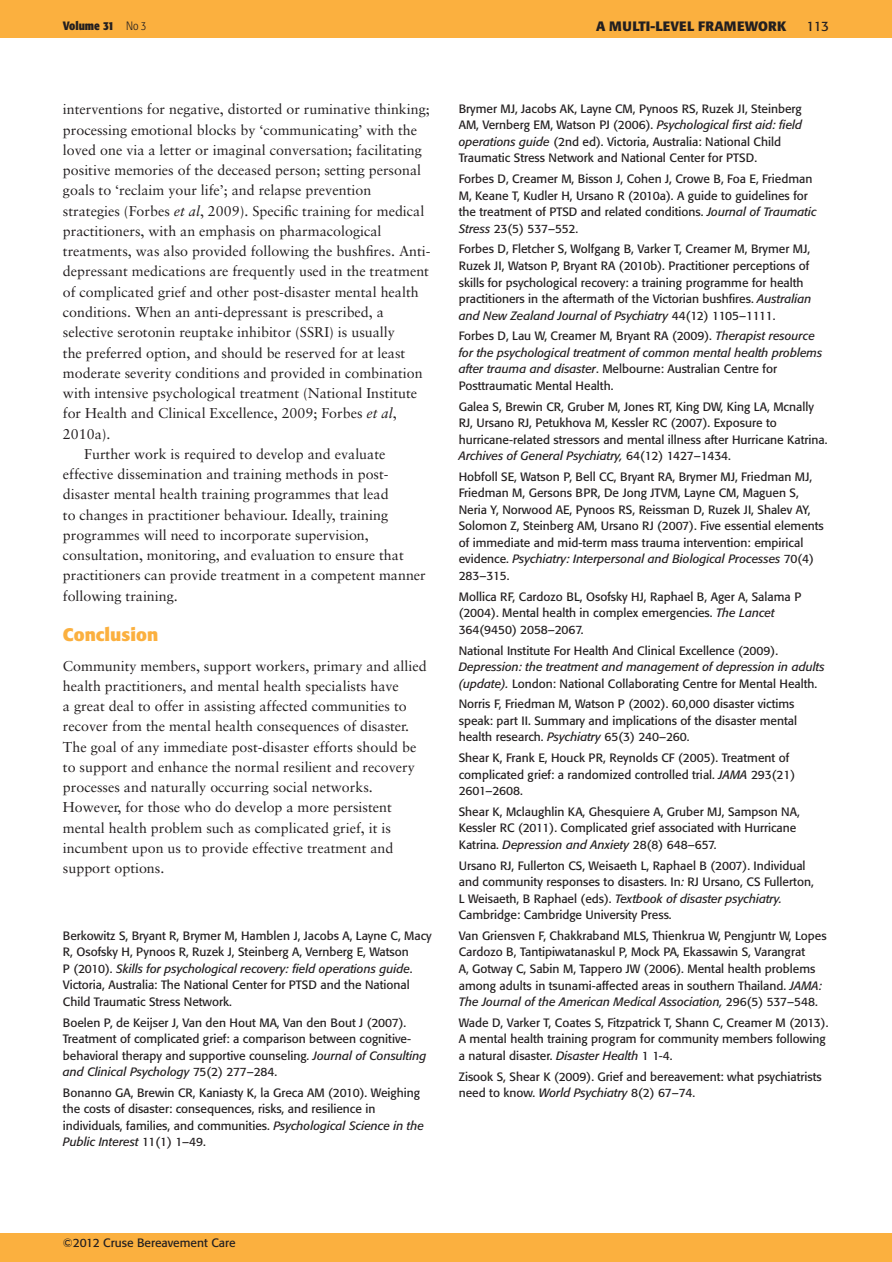
<style>
.page{position:relative;width:892px;height:1262px;background:#fff}
.page>*{position:absolute;margin:0;border:0;box-sizing:border-box;transform-origin:0 0}
.t1{font:700 18px "Formata";color:#fbb03f}
.t2{font:14.25px/20.2px "Sabon";color:#231f20}
.t3{font:700 13.5px "Formata";color:#231f20}
.t4{font:13.5px "Formata";color:#231f20}
.t5{font:12px/16.5px "Formata";color:#231f20}
.t6{font:italic 12px/16.5px "Formata";color:#231f20}
.t7{font:700 condensed 12px "Formata";color:#231f20}
.s1{font-weight:300}
.s2{font-style:italic}
.s3{font-style:normal}
</style>
<div class="page">
<div style="left:0;top:0;width:891px;height:37px;background:#fbb03f"></div>
<div style="left:0;top:1232px;width:891px;height:29px;background:#fbb03f"></div>
<p class="t7" style="left:63px;top:18px;width:85px">Volume 31 <span class="s1">No 3</span></p>
<p class="t3" style="left:596px;top:18px;width:68px">A MULTI-LEVEL</p>
<p class="t3" style="left:698px;top:18px;width:11px">FRAME</p>
<p class="t3" style="left:744px;top:18px;width:24px">WORK</p>
<p class="t4" style="left:806px;top:18px;width:24px">113</p>
<p class="t2" style="left:63px;top:99px;width:368px">interventions for negative, distorted or ruminative thinking;</p>
<p class="t2" style="left:63px;top:119px;width:355px">processing emotional blocks by ‘communicating’ with the</p>
<p class="t2" style="left:63px;top:140px;width:360px">loved one via a letter or imaginal conversation; facilitating</p>
<p class="t2" style="left:63px;top:160px;width:359px">positive memories of the deceased person; setting personal</p>
<p class="t2" style="left:63px;top:180px;width:310px">goals to ‘reclaim your life’; and relapse prevention</p>
<p class="t2" style="left:63px;top:200px;width:363px">strategies (Forbes <span class="s2">et al</span>, 2009). Specific training for medical</p>
<p class="t2" style="left:63px;top:221px;width:320px">practitioners, with an emphasis on pharmacological</p>
<p class="t2" style="left:63px;top:241px;width:369px">treatments, was also provided following the bushfires. Anti-</p>
<p class="t2" style="left:63px;top:261px;width:367px">depressant medications are frequently used in the treatment</p>
<p class="t2" style="left:63px;top:281px;width:357px">of complicated grief and other post-disaster mental health</p>
<p class="t2" style="left:63px;top:302px;width:322px">conditions. When an anti-depressant is prescribed, a</p>
<p class="t2" style="left:63px;top:322px;width:333px">selective serotonin reuptake inhibitor (SSRI) is usually</p>
<p class="t2" style="left:63px;top:342px;width:344px">the preferred option, and should be reserved for at least</p>
<p class="t2" style="left:63px;top:362px;width:361px">moderate severity conditions and provided in combination</p>
<p class="t2" style="left:63px;top:383px;width:355px">with intensive psychological treatment (National Institute</p>
<p class="t2" style="left:63px;top:403px;width:335px">for Health and Clinical Excellence, 2009; Forbes <span class="s2">et al</span>,</p>
<p class="t2" style="left:63px;top:423px;width:49px">2010a).</p>
<p class="t2" style="left:84px;top:443px;width:302px">Further work is required to develop and evaluate</p>
<p class="t2" style="left:63px;top:464px;width:327px">effective dissemination and training methods in post-</p>
<p class="t2" style="left:63px;top:484px;width:327px">disaster mental health training programmes that lead</p>
<p class="t2" style="left:63px;top:504px;width:326px">to changes in practitioner behaviour. Ideally, training</p>
<p class="t2" style="left:63px;top:524px;width:307px">programmes will need to incorporate supervision,</p>
<p class="t2" style="left:63px;top:545px;width:342px">consultation, monitoring, and evaluation to ensure that</p>
<p class="t2" style="left:63px;top:565px;width:364px">practitioners can provide treatment in a competent manner</p>
<p class="t2" style="left:63px;top:585px;width:116px">following training.</p>
<h1 class="t1" style="left:63px;top:623px;width:97px">CONCLUSION</h1>
<p class="t2" style="left:63px;top:655px;width:365px">Community members, support workers, primary and allied health practitioners, and mental health specialists have<br>a great deal to offer in assisting affected communities to recover from the mental health consequences of disaster.<br>The goal of any immediate post-disaster efforts should be to support and enhance the normal resilient and recovery processes and naturally occurring social networks.<br>However, for those who do develop a more persistent mental health problem such as complicated grief, it is incumbent upon us to provide effective treatment and support options.</p>
<p class="t5" style="left:63px;top:927px;width:370px">Berkowitz S, Bryant R, Brymer M, Hamblen J, Jacobs A, Layne C, Macy R, Osofsky H, Pynoos R, Ruzek J, Steinberg A, Vernberg E, Watson<br>P (2010). <span class="s2">Skills for psychological recovery: field operations guide</span>.<br>Victoria, Australia: The National Center for PTSD and the National Child Traumatic Stress Network.</p>
<p class="t5" style="left:63px;top:1013px;width:365px">Boelen P, de Keijser J, Van den Hout MA, Van den Bout J (2007).<br>Treatment of complicated grief: a comparison between cognitive&shy;behavioral therapy and supportive counseling. <span class="s2">Journal of Consulting and Clinical Psychology</span> 75(2) 277–284.</p>
<p class="t5" style="left:63px;top:1084px;width:362px">Bonanno GA, Brewin CR, Kaniasty K, la Greca AM (2010). Weighing the costs of disaster: consequences, risks, and resilience in individuals, families, and communities. <span class="s2">Psychological Science in the Public Interest</span> 11(1) 1–49.</p>
<p class="t5" style="left:458px;top:100px;width:345px">Brymer MJ, Jacobs AK, Layne CM, Pynoos RS, Ruzek JI, Steinberg AM, Vernberg EM, Watson PJ (2006). <span class="s2">Psychological first aid: field operations guide</span> (2nd ed). Victoria, Australia: National Child Traumatic Stress Network and National Center for PTSD.</p>
<p class="t5" style="left:458px;top:171px;width:359px">Forbes D, Creamer M, Bisson J, Cohen J, Crowe B, Foa E, Friedman M, Keane T, Kudler H, Ursano R (2010a). A guide to guidelines for the treatment of PTSD and related conditions. <span class="s2">Journal of Traumatic Stress</span> 23(5) 537–552.</p>
<p class="t5" style="left:458px;top:241px;width:354px">Forbes D, Fletcher S, Wolfgang B, Varker T, Creamer M, Brymer MJ, Ruzek JI, Watson P, Bryant RA (2010b). Practitioner perceptions of skills for psychological recovery: a training programme for health practitioners in the aftermath of the Victorian bushfires. <span class="s2">Australian and New Zealand Journal of Psychiatry</span> 44(12) 1105–1111.</p>
<p class="t6" style="left:458px;top:328px;width:365px"><span class="s3">Forbes D, Lau W, Creamer M, Bryant RA (2009).</span> Therapist resource for the psychological treatment of common mental health problems after trauma and disaster<span class="s3">. Melbourne: Australian Centre for Posttraumatic Mental Health.</span></p>
<p class="t5" style="left:458px;top:398px;width:370px">Galea S, Brewin CR, Gruber M, Jones RT, King DW, King LA, Mcnally RJ, Ursano RJ, Petukhova M, Kessler RC (2007). Exposure to hurricane-related stressors and mental illness after Hurricane Katrina.<br><span class="s2">Archives of General Psychiatry,</span> 64(12) 1427–1434.</p>
<p class="t5" style="left:458px;top:468px;width:366px">Hobfoll SE, Watson P, Bell CC, Bryant RA, Brymer MJ, Friedman MJ, Friedman M, Gersons BPR, De Jong JTVM, Layne CM, Maguen S, Neria Y, Norwood AE, Pynoos RS, Reissman D, Ruzek JI, Shalev AY, Solomon Z, Steinberg AM, Ursano RJ (2007). Five essential elements of immediate and mid-term mass trauma intervention: empirical evidence. <span class="s2">Psychiatry: Interpersonal and Biological Processes</span> 70(4)<br>283–315.</p>
<p class="t5" style="left:458px;top:588px;width:344px">Mollica RF, Cardozo BL, Osofsky HJ, Raphael B, Ager A, Salama P (2004). Mental health in complex emergencies. <span class="s2">The Lancet<br></span>364(9450) 2058–2067.</p>
<p class="t5" style="left:458px;top:642px;width:321px">National Institute For Health And Clinical Excellence (2009).</p>
<p class="t6" style="left:458px;top:658px;width:367px">Depression: the treatment and management of depression in adults (update). <span class="s3">London: National Collaborating Centre for Mental Health.</span></p>
<p class="t5" style="left:458px;top:695px;width:340px">Norris F, Friedman M, Watson P (2002). 60,000 disaster victims speak: part II. Summary and implications of the disaster mental health research. <span class="s2">Psychiatry</span> 65(3) 240–260.</p>
<p class="t5" style="left:458px;top:749px;width:338px">Shear K, Frank E, Houck PR, Reynolds CF (2005). Treatment of complicated grief: a randomized controlled trial. <span class="s2">JAMA</span> 293(21)<br>2601–2608.</p>
<p class="t5" style="left:458px;top:803px;width:342px">Shear K, Mclaughlin KA, Ghesquiere A, Gruber MJ, Sampson NA,<br>Kessler RC (2011). Complicated grief associated with Hurricane<br>Katrina. <span class="s2">Depression and Anxiety</span> 28(8) 648–657.</p>
<p class="t5" style="left:458px;top:857px;width:356px">Ursano RJ, Fullerton CS, Weisaeth L, Raphael B (2007). Individual and community responses to disasters. In<span class="s2">:</span> RJ Ursano, CS Fullerton, L Weisaeth, B Raphael (eds). <span class="s2">Textbook of disaster psychiatry.<br></span>Cambridge: Cambridge University Press.</p>
<p class="t5" style="left:458px;top:927px;width:369px">Van Griensven F, Chakkraband MLS, Thienkrua W, Pengjuntr W, Lopes Cardozo B, Tantipiwatanaskul P, Mock PA, Ekassawin S, Varangrat<br>A, Gotway C, Sabin M, Tappero JW (2006). Mental health problems among adults in tsunami-affected areas in southern Thailand. <span class="s2">JAMA:<br>The Journal of the American Medical Association,</span> 296(5) 537–548.</p>
<p class="t5" style="left:458px;top:1014px;width:371px">Wade D, Varker T, Coates S, Fitzpatrick T, Shann C, Creamer M (2013).<br>A mental health training program for community members following a natural disaster. <span class="s2">Disaster Health</span> 1 1-4.</p>
<p class="t5" style="left:458px;top:1067px;width:364px">Zisook S, Shear K (2009). Grief and bereavement: what psychiatrists need to know. <span class="s2">World Psychiatry</span> 8(2) 67–74.</p>
<p class="t5" style="left:63px;top:1233px;width:174px">©2012 Cruse Bereavement Care</p>
</div>
